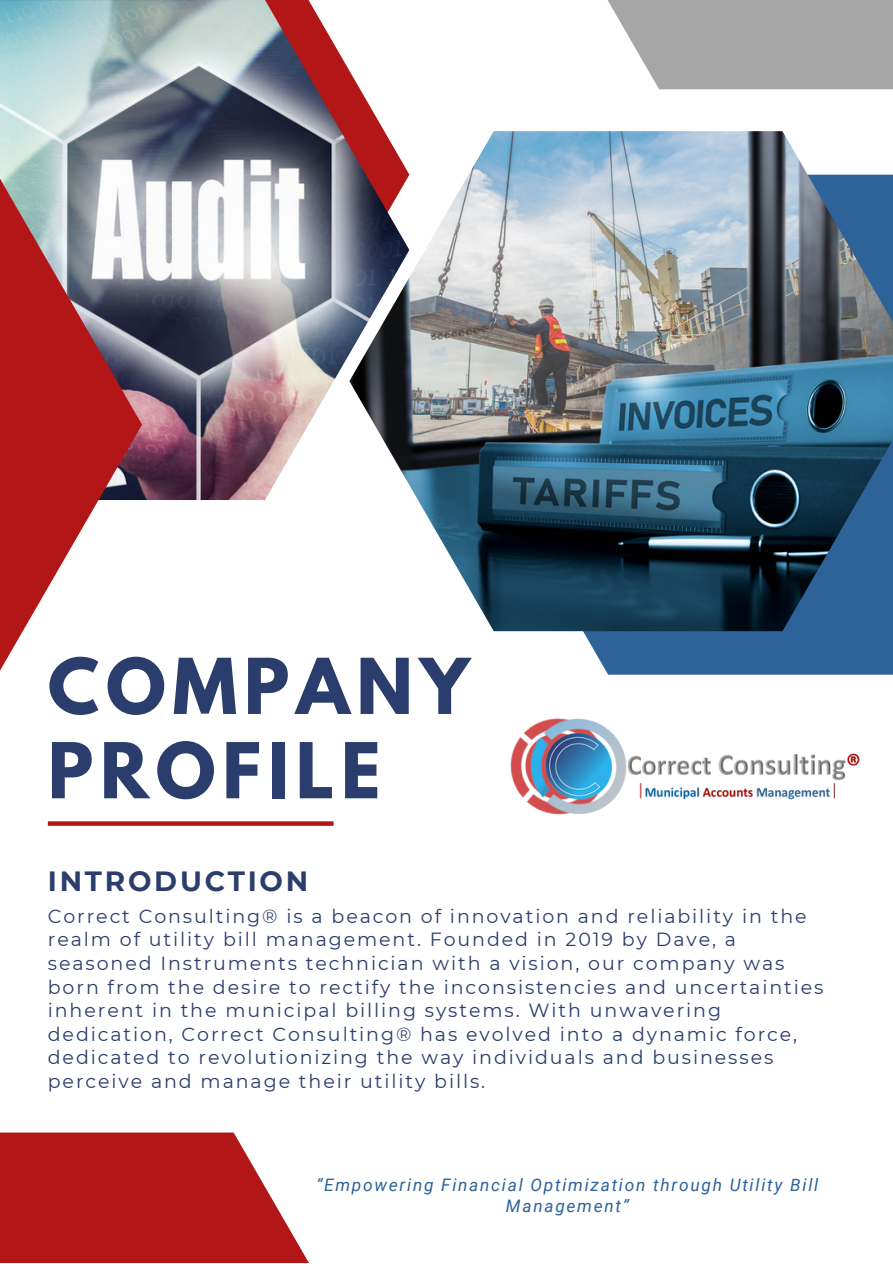
<style>
.page{position:relative;width:893px;height:1264px;background:#fff}
.page>*{position:absolute;margin:0;border:0;box-sizing:border-box;transform-origin:0 0}
.t1{font:700 68.1px/84.3px "League Spartan";letter-spacing:.1em;color:#2b3d6c}
.t2{font:700 27.75px "Montserrat";letter-spacing:.1em;color:#2b3d6c}
.t3{font:19.05px/23.5px "Montserrat";letter-spacing:.1em;color:#2b3d6c}
.t4{font:italic 17.25px/21.3px "Roboto";letter-spacing:.1em;color:#2e6399;text-align:center}
</style>
<div class="page">
<img style="left:0;top:0;width:384px;height:500px">
<svg style="left:493px;top:631px;width:399px;height:43px;fill:#2e6399"></svg>
<img style="left:349px;top:131px;width:543px;height:500px">
<svg style="left:607px;top:0;width:285px;height:89px;background:#aeaeae"></svg>
<svg style="left:48px;top:821px;width:285px;height:4px"></svg>
<svg style="left:0;top:1132px;width:309px;height:130px;background:#bc3333"></svg>
<svg style="left:0;top:175px;width:142px;height:496px"></svg>
<img style="left:510px;top:718px;width:350px;height:97px">
<p class="t1" style="left:48px;top:653px;width:423px">COMPANY<br>PROFILE</p>
<p class="t2" style="left:48px;top:864px;width:262px">INTRODUCTION</p>
<p class="t3" style="left:48px;top:904px;width:777px">Correct Consulting® is a beacon of innovation and reliability in the realm of utility bill management. Founded in 2019 by Dave, a seasoned Instruments technician with a vision, our company was born from the desire to rectify the inconsistencies and uncertainties inherent in the municipal billing systems. With unwavering dedication, Correct Consulting® has evolved into a dynamic force, dedicated to revolutionizing the way individuals and businesses perceive and manage their utility bills.</p>
<p class="t4" style="left:316px;top:1174px;width:503px">“Empowering Financial Optimization through Utility Bill<br>Management”</p>
</div>
